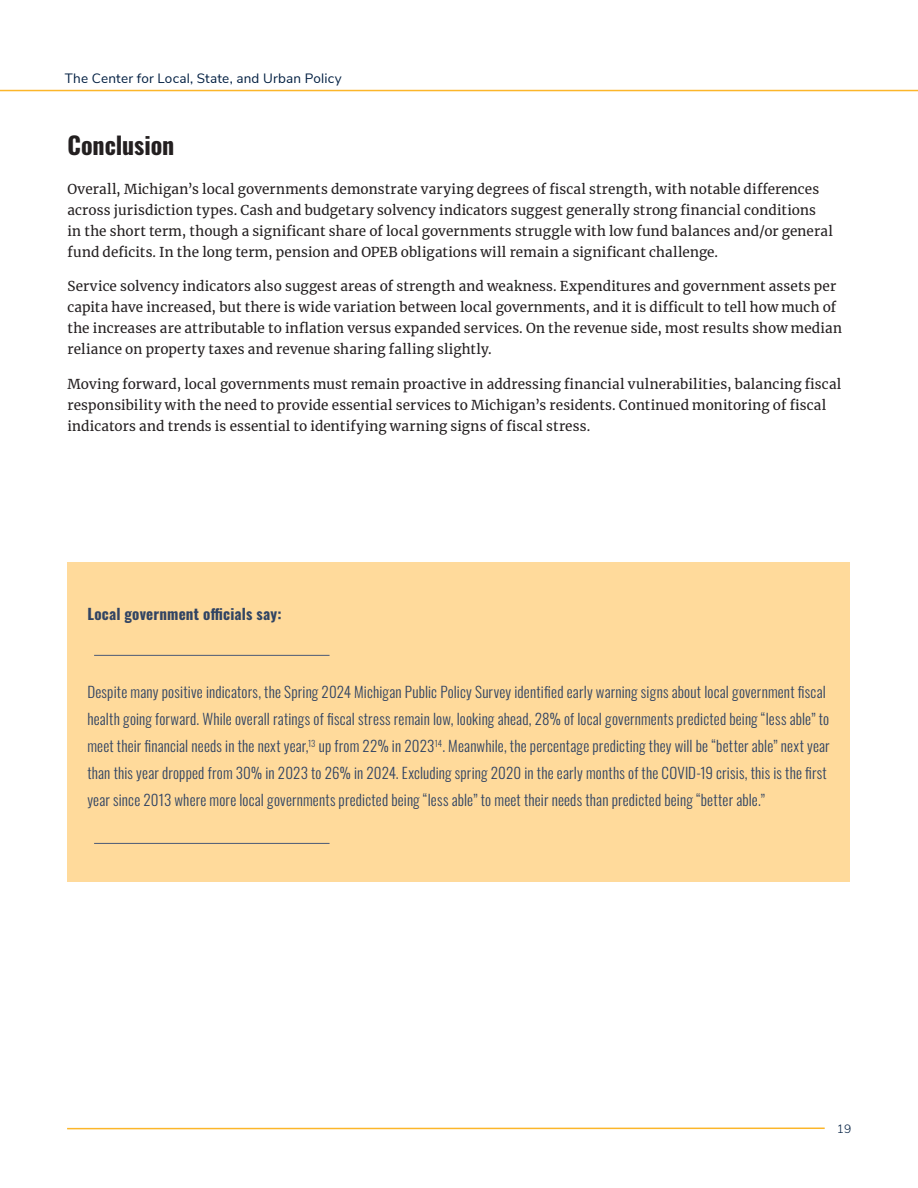
<style>
.page{position:relative;width:918px;height:1188px;background:#fff}
.page>*{position:absolute;margin:0;border:0;box-sizing:border-box;transform-origin:0 0}
.sub_title{font:700 24px "Oswald";letter-spacing:-.005em;color:#231f20}
.callout_-_dark_blue{font:300 15px/27px "Oswald";letter-spacing:.015em;color:#314463}
.Callout_header{font:700 15px "Oswald";letter-spacing:.015em;color:#314463}
.t1{font:13.5px/21px "Merriweather";letter-spacing:.01em;color:#231f20}
.t2{font:13.5px "Nunito Sans";letter-spacing:.015em;color:#001e41}
.t3{font:300 12px "Nunito Sans";color:#001e41}
</style>
<div class="page">
<hr style="left:0;top:90px;width:918px;height:1px;background:#fcb62a">
<hr style="left:67px;top:1128px;width:758px;height:1px;background:#fcb62a">
<div style="left:67px;top:562px;width:783px;height:320px;background:#ffda9b"></div>
<hr style="left:94px;top:655px;width:236px;height:1px;background:#4a5976">
<hr style="left:94px;top:843px;width:236px;height:1px;background:#4a5976">
<p class="t2" style="left:65px;top:69px;width:279px">The Center for Local, State, and Urban Policy</p>
<p class="sub_title" style="left:68px;top:132px;width:108px">Conclusion</p>
<p class="t1" style="left:68px;top:178px;width:767px">Overall, Michigan’s local governments demonstrate varying degrees of fiscal strength, with notable differences across jurisdiction types. Cash and budgetary solvency indicators suggest generally strong financial conditions in the short term, though a significant share of local governments struggle with low fund balances and/or general fund deficits. In the long term, pension and OPEB obligations will remain a significant challenge.</p>
<p class="t1" style="left:68px;top:275px;width:776px">Service solvency indicators also suggest areas of strength and weakness. Expenditures and government assets per capita have increased, but there is wide variation between local governments, and it is difficult to tell how much of the increases are attributable to inflation versus expanded services. On the revenue side, most results show median reliance on property taxes and revenue sharing falling slightly.</p>
<p class="t1" style="left:68px;top:373px;width:775px">Moving forward, local governments must remain proactive in addressing financial vulnerabilities, balancing fiscal responsibility with the need to provide essential services to Michigan’s residents. Continued monitoring of fiscal indicators and trends is essential to identifying warning signs of fiscal stress.</p>
<p class="Callout_header" style="left:87px;top:606px;width:196px">Local government officials say:</p>
<p class="callout_-_dark_blue" style="left:87px;top:677px;width:744px">Despite many positive indicators, the Spring 2024 Michigan Public Policy Survey identified early warning signs about local government fiscal health going forward. While overall ratings of fiscal stress remain low, looking ahead, 28% of local governments predicted being “less able” to meet their financial needs in the next year,<sup>13</sup> up from 22% in 2023<sup>14</sup>. Meanwhile, the percentage predicting they will be “better able” next year than this year dropped from 30% in 2023 to 26% in 2024. Excluding spring 2020 in the early months of the COVID-19 crisis, this is the first year since 2013 where more local governments predicted being “less able” to meet their needs than predicted being “better able.”</p>
<p class="t3" style="left:837px;top:1120px;width:16px">19</p>
</div>
